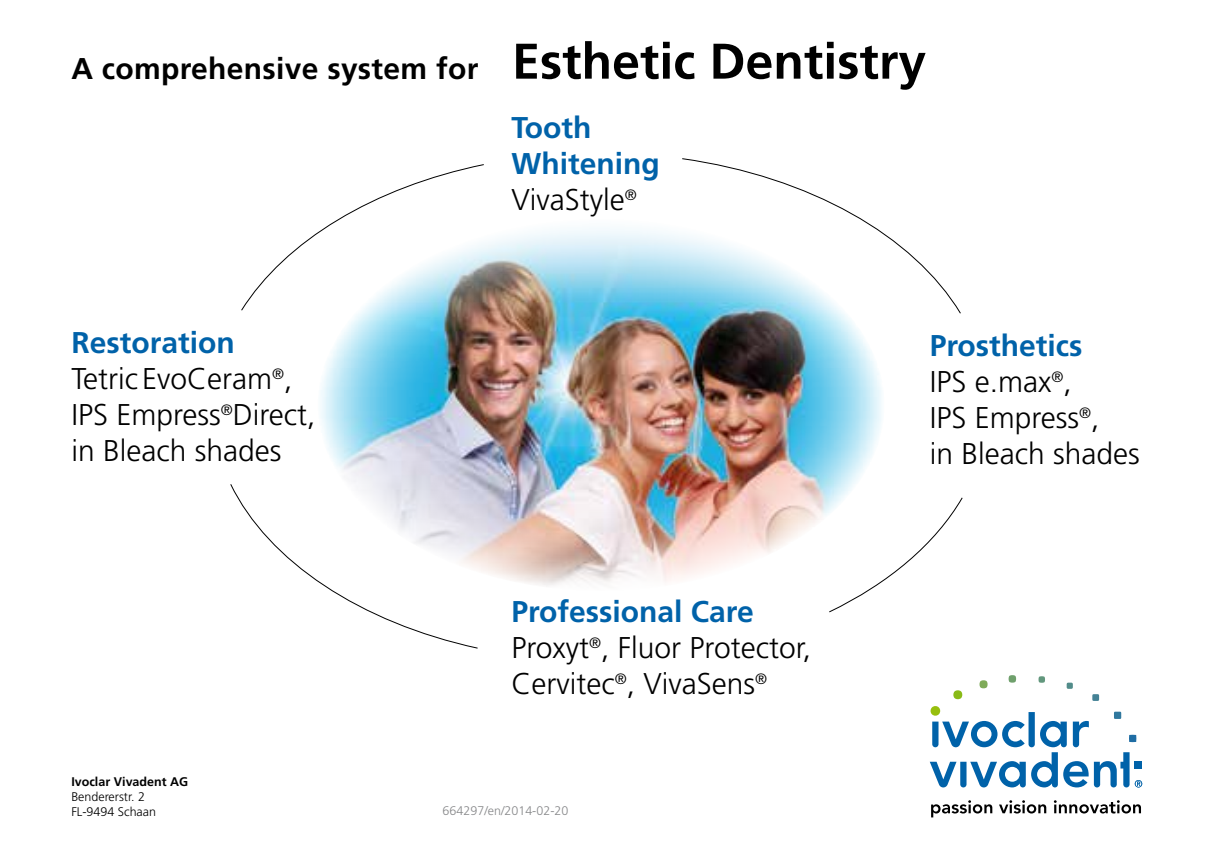
<style>
.page{position:relative;width:1205px;height:851px;background:#fff}
.page>*{position:absolute;margin:0;border:0;box-sizing:border-box;transform-origin:0 0}
.t1{font:300 30px/36px "Frutiger";color:#000}
.t2{font:700 30px "Frutiger";letter-spacing:.01em;color:#000}
.t3{font:700 30px/36px "Frutiger";color:#0062a9}
.t4{font:300 12.5px/15px "Frutiger";color:#000}
.t5{font:300 12.5px "Frutiger";color:#87888a}
.t6{font:700 12.5px "Frutiger";color:#000}
.s1{font-size:50px}
.s2{font-weight:300;color:#000}
.s3{font-weight:700;color:#0062a9}
</style>
<div class="page">
<svg style="left:1092px;top:693px;width:7px;height:8px"></svg>
<div style="left:1066px;top:682px;width:7px;height:7px;background:#528c8a"></div>
<svg style="left:1038px;top:676px;width:7px;height:6px"></svg>
<svg style="left:1008px;top:675px;width:8px;height:7px"></svg>
<div style="left:1135px;top:761px;width:7px;height:8px;background:#0062a9"></div>
<div style="left:1129px;top:734px;width:7px;height:8px;background:#1f6da4"></div>
<svg style="left:979px;top:680px;width:9px;height:8px"></svg>
<svg style="left:953px;top:690px;width:9px;height:9px"></svg>
<svg style="left:930px;top:706px;width:199px;height:81px"></svg>
<svg style="left:1135px;top:780px;width:7px;height:7px"></svg>
<svg style="left:931px;top:800px;width:61px;height:17px"></svg>
<svg style="left:999px;top:800px;width:47px;height:13px"></svg>
<svg style="left:1054px;top:800px;width:87px;height:13px"></svg>
<img style="left:320px;top:228px;width:562px;height:358px">
<svg style="left:241px;top:164px;width:243px;height:147px"></svg>
<svg style="left:681px;top:158px;width:280px;height:156px"></svg>
<svg style="left:828px;top:497px;width:135px;height:115px"></svg>
<svg style="left:230px;top:483px;width:248px;height:165px"></svg>
<p class="t2" style="left:71px;top:51px;width:856px">A comprehensive system for <span class="s1">Esthetic Dentistry</span></p>
<p class="t3" style="left:511px;top:110px;width:150px">Tooth<br>Whitening<br><span class="s2">VivaStyle</span><sup>®</sup></p>
<p class="t1" style="left:71px;top:325px;width:246px"><span class="s3">Restoration<br></span>Tetric EvoCeram<sup>®</sup>,<br>IPS Empress<sup>®</sup>Direct, in Bleach shades</p>
<p class="t1" style="left:930px;top:327px;width:212px"><span class="s3">Prosthetics<br></span>IPS e.max<sup>®</sup>,<br>IPS Empress<sup>®</sup>,<br>in Bleach shades</p>
<p class="t6" style="left:71px;top:774px;width:118px">Ivoclar Vivadent AG</p>
<p class="t4" style="left:71px;top:789px;width:86px">Bendererstr. 2<br>FL-9494 Schaan</p>
<p class="t1" style="left:511px;top:593px;width:301px"><span class="s3">Professional Care<br></span>Proxyt<sup>®</sup>, Fluor Protector,<br>Cervitec<sup>®</sup>, VivaSens<sup>®</sup></p>
<p class="t5" style="left:443px;top:803px;width:127px">664297/en/2014-02-20</p>
</div>
